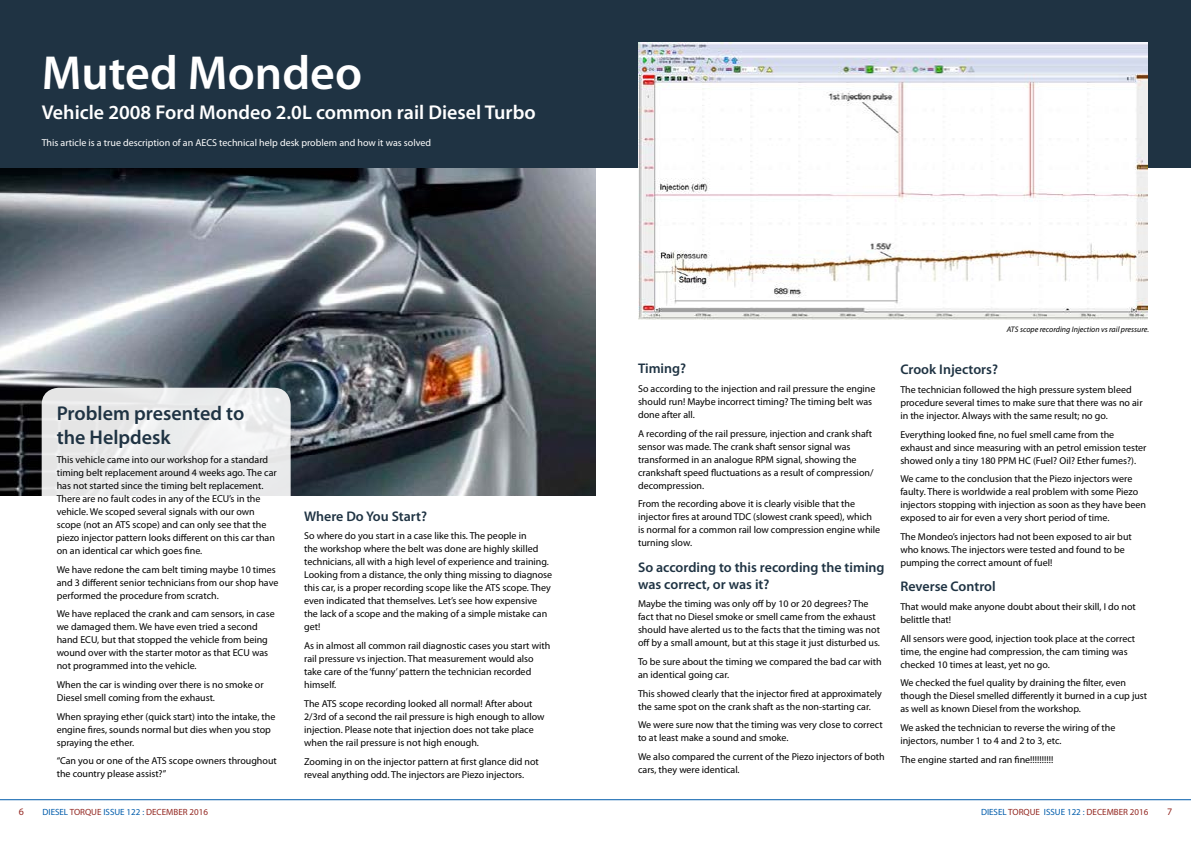
<style>
.page{position:relative;width:1191px;height:842px;background:#fff}
.page>*{position:absolute;margin:0;border:0;box-sizing:border-box;transform-origin:0 0}
.t1{font:600 48px "Myriad Pro";color:#fff}
.t2{font:600 20px "Myriad Pro";color:#fff}
.t3{font:600 20px/24px "Myriad Pro";color:#1f3343}
.t4{font:600 14px/16.8px "Myriad Pro";color:#1f3343}
.t5{font:10px/13px "Myriad Pro";color:#000}
.t6{font:10px "Myriad Pro";color:#fff}
.t7{font:10px "Myriad Pro";color:#942923}
.t8{font:9px "Myriad Pro";color:#942923}
.t9{font:italic 8px "Myriad Pro";color:#000}
.s1{color:#005cab}
</style>
<div class="page">
<hr style="left:0;top:799px;width:1191px;height:1px;background:#005cab">
<img style="left:0;top:167px;width:595px;height:328px">
<div style="left:42px;top:388px;width:249px;height:394px;background:linear-gradient(to bottom,#eeeeef,#fff);border-radius:17px"></div>
<div style="left:0;top:0;width:1191px;height:167px;background:#1f3343"></div>
<img style="left:638px;top:43px;width:509px;height:277px">
<h1 class="t1" style="left:42px;top:42px;width:322px">Muted Mondeo</h1>
<h2 class="t2" style="left:42px;top:99px;width:495px">Vehicle 2008 Ford Mondeo 2.0L common rail Diesel Turbo</h2>
<p class="t6" style="left:42px;top:136px;width:391px">This article is a true description of an AECS technical help desk problem and how it was solved</p>
<h2 class="t3" style="left:57px;top:401px;width:189px">Problem presented to the Helpdesk</h2>
<p class="t5" style="left:57px;top:453px;width:222px">This vehicle came into our workshop for a standard timing belt replacement around 4 weeks ago. The car has not started since the timing belt replacement.<br>There are no fault codes in any of the ECU’s in the vehicle. We scoped several signals with our own scope (not an ATS scope) and can only see that the piezo injector pattern looks different on this car than on an identical car which goes fine.</p>
<p class="t5" style="left:57px;top:563px;width:223px">We have redone the cam belt timing maybe 10 times and 3 different senior technicians from our shop have performed the procedure from scratch.</p>
<p class="t5" style="left:57px;top:607px;width:219px">We have replaced the crank and cam sensors, in case we damaged them. We have even tried a second hand ECU, but that stopped the vehicle from being wound over with the starter motor as that ECU was not programmed into the vehicle.</p>
<p class="t5" style="left:57px;top:678px;width:208px">When the car is winding over there is no smoke or<br>Diesel smell coming from the exhaust.</p>
<p class="t5" style="left:57px;top:710px;width:220px">When spraying ether (quick start) into the intake, the engine fires, sounds normal but dies when you stop spraying the ether.</p>
<p class="t5" style="left:57px;top:754px;width:222px">“Can you or one of the ATS scope owners throughout the country please assist?”</p>
<h3 class="t4" style="left:304px;top:507px;width:124px">Where Do You Start?</h3>
<p class="t5" style="left:304px;top:529px;width:250px">So where do you start in a case like this. The people in<br>the workshop where the belt was done are highly skilled technicians, all with a high level of experience and training.<br>Looking from a distance, the only thing missing to diagnose this car, is a proper recording scope like the ATS scope. They even indicated that themselves. Let’s see how expensive the lack of a scope and the making of a simple mistake can get!</p>
<p class="t5" style="left:304px;top:639px;width:248px">As in almost all common rail diagnostic cases you start with rail pressure vs injection. That measurement would also take care of the ‘funny’ pattern the technician recorded himself.</p>
<p class="t5" style="left:304px;top:697px;width:242px">The ATS scope recording looked all normal! After about 2/3rd of a second the rail pressure is high enough to allow injection. Please note that injection does not take place when the rail pressure is not high enough.</p>
<p class="t5" style="left:304px;top:754px;width:236px">Zooming in on the injector pattern at first glance did not reveal anything odd. The injectors are Piezo injectors.</p>
<h3 class="t4" style="left:638px;top:360px;width:50px">Timing?</h3>
<p class="t5" style="left:638px;top:382px;width:239px">So according to the injection and rail pressure the engine should run! Maybe incorrect timing? The timing belt was done after all.</p>
<p class="t5" style="left:638px;top:427px;width:237px">A recording of the rail pressure, injection and crank shaft sensor was made. The crank shaft sensor signal was transformed in an analogue RPM signal, showing the crankshaft speed fluctuations as a result of compression/ decompression.</p>
<p class="t5" style="left:638px;top:497px;width:244px">From the recording above it is clearly visible that the injector fires at around TDC (slowest crank speed), which is normal for a common rail low compression engine while turning slow.</p>
<h3 class="t4" style="left:638px;top:558px;width:248px">So according to this recording the timing was correct, or was it?</h3>
<p class="t5" style="left:638px;top:597px;width:243px">Maybe the timing was only off by 10 or 20 degrees? The fact that no Diesel smoke or smell came from the exhaust should have alerted us to the facts that the timing was not off by a small amount, but at this stage it just disturbed us.</p>
<p class="t5" style="left:638px;top:655px;width:245px">To be sure about the timing we compared the bad car with an identical going car.</p>
<p class="t5" style="left:638px;top:686px;width:245px">This showed clearly that the injector fired at approximately the same spot on the crank shaft as the non-starting car.</p>
<p class="t5" style="left:638px;top:718px;width:246px">We were sure now that the timing was very close to correct to at least make a sound and smoke.</p>
<p class="t5" style="left:638px;top:750px;width:248px">We also compared the current of the Piezo injectors of both cars, they were identical.</p>
<p class="t9" style="left:1007px;top:324px;width:144px">ATS scope recording Injection vs rail pressure.</p>
<h3 class="t4" style="left:900px;top:361px;width:99px">Crook Injectors?</h3>
<p class="t5" style="left:900px;top:383px;width:244px">The technician followed the high pressure system bleed procedure several times to make sure that there was no air in the injector. Always with the same result; no go.</p>
<p class="t5" style="left:900px;top:428px;width:248px">Everything looked fine, no fuel smell came from the exhaust and since measuring with an petrol emission tester showed only a tiny 180 PPM HC (Fuel? Oil? Ether fumes?).</p>
<p class="t5" style="left:900px;top:472px;width:247px">We came to the conclusion that the Piezo injectors were faulty. There is worldwide a real problem with some Piezo injectors stopping with injection as soon as they have been exposed to air for even a very short period of time.</p>
<p class="t5" style="left:900px;top:530px;width:233px">The Mondeo’s injectors had not been exposed to air but who knows. The injectors were tested and found to be pumping the correct amount of fuel!</p>
<h3 class="t4" style="left:900px;top:578px;width:97px">Reverse Control</h3>
<p class="t5" style="left:900px;top:600px;width:237px">That would make anyone doubt about their skill, I do not belittle that!</p>
<p class="t5" style="left:900px;top:632px;width:236px">All sensors were good, injection took place at the correct time, the engine had compression, the cam timing was checked 10 times at least, yet no go.</p>
<p class="t5" style="left:900px;top:676px;width:248px">We checked the fuel quality by draining the filter, even though the Diesel smelled differently it burned in a cup just as well as known Diesel from the workshop.</p>
<p class="t5" style="left:900px;top:721px;width:217px">We asked the technician to reverse the wiring of the injectors, number 1 to 4 and 2 to 3, etc.</p>
<p class="t5" style="left:900px;top:753px;width:154px">The engine started and ran fine!!!!!!!!!!</p>
<p class="t7" style="left:19px;top:806px;width:7px">6</p>
<p class="t8" style="left:43px;top:806px;width:167px"><span class="s1">DIESEL</span> TORQUE <span class="s1">ISSUE 122 :</span> DECEMBER 2016</p>
<p class="t8" style="left:981px;top:806px;width:169px"><span class="s1">DIESEL</span> TORQUE <span class="s1">ISSUE 122 :</span> DECEMBER 2016</p>
<p class="t7" style="left:1167px;top:806px;width:7px">7</p>
</div>
